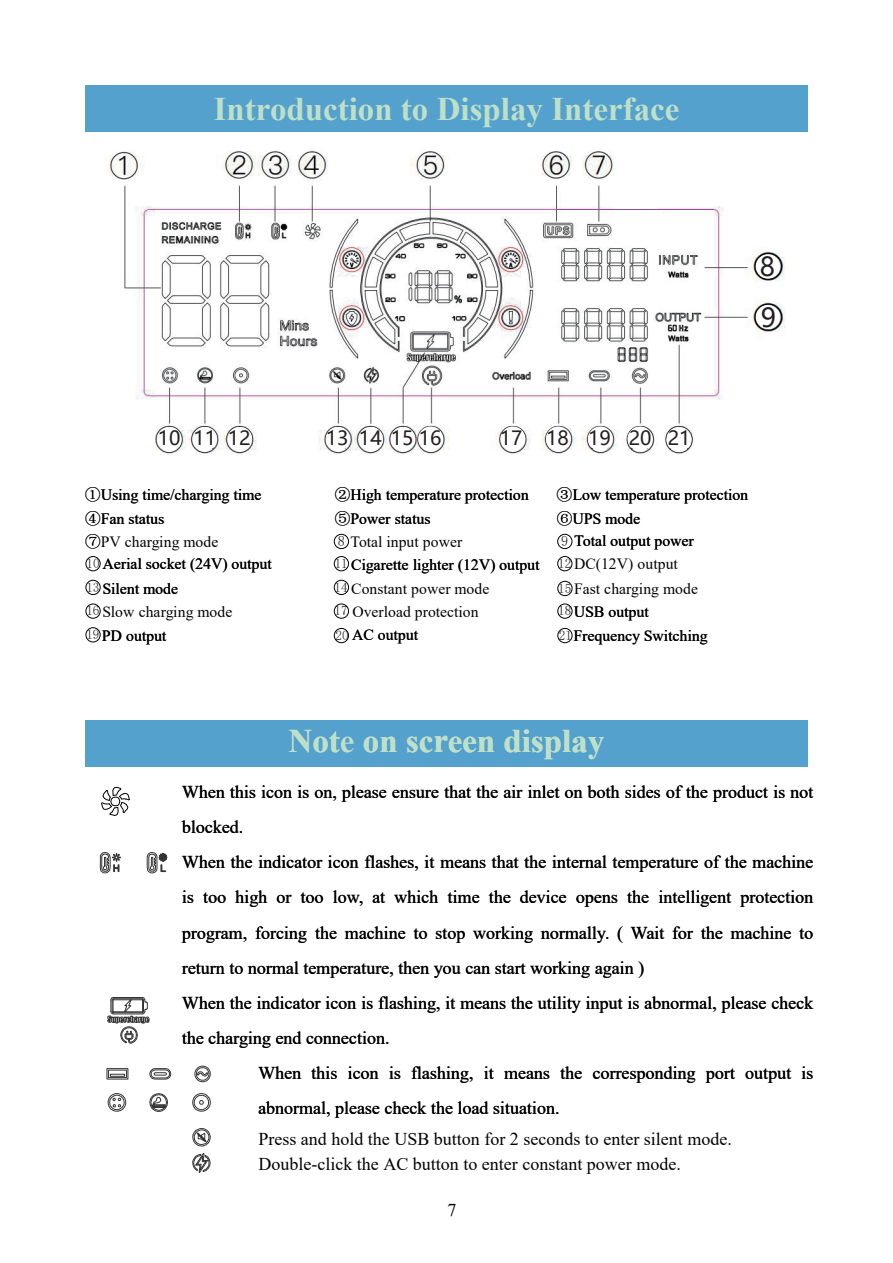
<style>
.page{position:relative;width:893px;height:1263px;background:#fff}
.page>*{position:absolute;margin:0;border:0;box-sizing:border-box;transform-origin:0 0}
.t1{font:700 33px "Times New Roman";color:#bfe0c8}
.t2{font:25.95px/50.4px "Microsoft Ya Hei UI";color:#231f20}
.t3{font:19.35px "Microsoft Ya Hei UI";color:#231f20}
.t4{font:18px/25px "Times New Roman";color:#030303}
.t5{font:15.6px "Times New Roman";letter-spacing:.005em;color:#030303}
.t6{font:13.2px/24.9px "Sim Sun";color:#231f20}
.s1{font-family:"Sim Sun"}
.s2{font-family:"Sim Sun";font-size:14.25px;color:#231f20}
</style>
<div class="page">
<div style="left:85px;top:720px;width:723px;height:47px;background:#55a1ce"></div>
<div style="left:85px;top:85px;width:723px;height:47px;background:#55a1ce"></div>
<img style="left:108px;top:150px;width:678px;height:305px">
<div style="left:615px;top:146px;width:42px;height:63px;background:#fff"></div>
<div style="left:617px;top:210px;width:40px;height:32px;background:#fff"></div>
<hr style="left:557px;top:209px;width:157px;height:1px;background:#904c9d">
<div style="left:756px;top:255px;width:24px;height:23px;background:#fff;border-radius:50%"></div>
<div style="left:756px;top:305px;width:24px;height:24px;background:#fff;border-radius:50%"></div>
<div style="left:157px;top:427px;width:24px;height:24px;background:#fff;border-radius:50%"></div>
<div style="left:193px;top:427px;width:24px;height:24px;background:#fff;border-radius:50%"></div>
<div style="left:228px;top:427px;width:24px;height:24px;background:#fff;border-radius:50%"></div>
<div style="left:326px;top:427px;width:24px;height:24px;background:#fff;border-radius:50%"></div>
<div style="left:359px;top:427px;width:24px;height:24px;background:#fff;border-radius:50%"></div>
<div style="left:391px;top:427px;width:24px;height:24px;background:#fff;border-radius:50%"></div>
<div style="left:418px;top:426px;width:25px;height:25px;background:#fff;border-radius:50%"></div>
<div style="left:501px;top:426px;width:24px;height:25px;background:#fff;border-radius:50%"></div>
<div style="left:546px;top:426px;width:25px;height:25px;background:#fff;border-radius:50%"></div>
<div style="left:588px;top:426px;width:25px;height:25px;background:#fff;border-radius:50%"></div>
<div style="left:628px;top:426px;width:24px;height:25px;background:#fff;border-radius:50%"></div>
<div style="left:667px;top:427px;width:24px;height:25px;background:#fff;border-radius:50%"></div>
<div style="left:611px;top:286px;width:47px;height:20px;background:#fff"></div>
<div style="left:334px;top:534px;width:15px;height:15px;border:1px solid #030303;border-radius:50%"></div>
<div style="left:557px;top:534px;width:15px;height:15px;border:1px solid #030303;border-radius:50%"></div>
<div style="left:86px;top:556px;width:14px;height:15px;border:1px solid #030303;border-radius:50%"></div>
<div style="left:334px;top:556px;width:15px;height:15px;border:1px solid #030303;border-radius:50%"></div>
<div style="left:557px;top:556px;width:15px;height:15px;border:1px solid #030303;border-radius:50%"></div>
<div style="left:558px;top:581px;width:14px;height:15px;border:1px solid #030303;border-radius:50%"></div>
<div style="left:558px;top:604px;width:14px;height:14px;border:1px solid #030303;border-radius:50%"></div>
<div style="left:558px;top:628px;width:14px;height:15px;border:1px solid #030303;border-radius:50%"></div>
<div style="left:334px;top:628px;width:15px;height:15px;border:1px solid #030303;border-radius:50%"></div>
<div style="left:334px;top:604px;width:15px;height:14px;border:1px solid #030303;border-radius:50%"></div>
<div style="left:86px;top:604px;width:14px;height:14px;border:1px solid #030303;border-radius:50%"></div>
<div style="left:86px;top:580px;width:14px;height:15px;border:1px solid #030303;border-radius:50%"></div>
<div style="left:86px;top:627px;width:14px;height:15px;border:1px solid #030303;border-radius:50%"></div>
<div style="left:334px;top:580px;width:15px;height:15px;border:1px solid #030303;border-radius:50%"></div>
<svg style="left:101px;top:786px;width:29px;height:30px"></svg>
<svg style="left:99px;top:852px;width:22px;height:22px"></svg>
<svg style="left:146px;top:852px;width:22px;height:22px"></svg>
<svg style="left:107px;top:997px;width:42px;height:47px"></svg>
<svg style="left:108px;top:1093px;width:18px;height:18px"></svg>
<svg style="left:149px;top:1093px;width:19px;height:19px"></svg>
<svg style="left:192px;top:1093px;width:19px;height:18px"></svg>
<svg style="left:194px;top:1066px;width:17px;height:16px"></svg>
<svg style="left:149px;top:1068px;width:22px;height:11px"></svg>
<div style="left:107px;top:1068px;width:21px;height:11px;border:1px solid #343434"></div>
<div style="left:108px;top:1070px;width:19px;height:8px;border:1px solid #343434"></div>
<svg style="left:110px;top:1074px;width:15px;height:2px"></svg>
<svg style="left:192px;top:1128px;width:19px;height:18px"></svg>
<svg style="left:192px;top:1153px;width:19px;height:20px"></svg>
<h1 class="t1" style="left:214px;top:85px;width:467px">Introduction to Display Interface</h1>
<h2 class="t2" style="left:760px;top:241px;width:18px">8<br>9</h2>
<p class="t3" style="left:158px;top:425px;width:94px">10 11 12</p>
<p class="t3" style="left:326px;top:425px;width:117px">13 14 15 16</p>
<p class="t3" style="left:500px;top:425px;width:192px">17 18 19 20 21</p>
<p class="t5" style="left:85px;top:484px;width:178px"><span class="s1">①</span>Using time/charging time</p>
<p class="t5" style="left:335px;top:484px;width:195px"><span class="s1">②</span>High temperature protection</p>
<p class="t5" style="left:557px;top:484px;width:193px"><span class="s1">③</span>Low temperature protection</p>
<p class="t5" style="left:85px;top:507px;width:81px"><span class="s1">④</span>Fan status</p>
<p class="t5" style="left:335px;top:507px;width:97px"><span class="s1">⑤</span>Power status</p>
<p class="t5" style="left:557px;top:507px;width:85px"><span class="s1">⑥</span>UPS mode</p>
<p class="t5" style="left:85px;top:531px;width:135px"><span class="s1">⑦</span>PV charging mode</p>
<p class="t5" style="left:561px;top:530px;width:134px"><span class="s2">9</span> Total output power</p>
<p class="t5" style="left:103px;top:553px;width:171px">Aerial socket (24V) output</p>
<p class="t5" style="left:351px;top:553px;width:190px">Cigarette lighter (12V) output</p>
<p class="t5" style="left:574px;top:552px;width:105px">DC(12V) output</p>
<p class="t5" style="left:103px;top:578px;width:77px">Silent mode</p>
<p class="t5" style="left:351px;top:578px;width:140px">Constant power mode</p>
<p class="t5" style="left:102px;top:600px;width:132px">Slow charging mode</p>
<p class="t5" style="left:352px;top:600px;width:128px">Overload protection</p>
<p class="t5" style="left:574px;top:600px;width:76px">USB output</p>
<p class="t5" style="left:102px;top:625px;width:66px">PD output</p>
<p class="t5" style="left:352px;top:624px;width:68px">AC output</p>
<p class="t5" style="left:574px;top:625px;width:136px">Frequency Switching</p>
<p class="t5" style="left:338px;top:531px;width:126px"><span class="s2">8</span> Total input power</p>
<p class="t6" style="left:87px;top:551px;width:15px">10</p>
<p class="t6" style="left:335px;top:551px;width:15px">11</p>
<p class="t6" style="left:558px;top:551px;width:15px">12<br>15</p>
<p class="t6" style="left:558px;top:598px;width:15px">18</p>
<p class="t6" style="left:335px;top:623px;width:15px">20</p>
<p class="t6" style="left:559px;top:622px;width:15px">21</p>
<p class="t6" style="left:86px;top:574px;width:15px">13</p>
<p class="t6" style="left:334px;top:574px;width:15px">14</p>
<p class="t6" style="left:86px;top:599px;width:15px;line-height:23.7px">16<br>19</p>
<p class="t5" style="left:574px;top:578px;width:125px">Fast charging mode</p>
<p class="t6" style="left:334px;top:598px;width:15px">17</p>
<h1 class="t1" style="left:289px;top:718px;width:317px">Not on screen display</h1>
<p class="t4" style="left:182px;top:779px;width:633px">When this icon is on, please ensure that the air inlet on both sides of the product is not</p>
<p class="t4" style="left:182px;top:814px;width:63px">blocked.</p>
<p class="t4" style="left:182px;top:849px;width:633px">When the indicator icon flashes, it means that the internal temperature of the machine</p>
<p class="t4" style="left:182px;top:884px;width:633px">is too high or too low, at which time the device opens the intelligent protection</p>
<p class="t4" style="left:182px;top:919px;width:633px">program, forcing the machine to stop working normally. ( Wait for the machine to</p>
<p class="t4" style="left:182px;top:954px;width:464px">return to normal temperature, then you can start working again )</p>
<p class="t4" style="left:182px;top:990px;width:633px">When the indicator icon is flashing, it means the utility input is abnormal, please check</p>
<p class="t4" style="left:182px;top:1025px;width:209px">the charging end connection.</p>
<p class="t4" style="left:258px;top:1060px;width:557px">When this icon is flashing, it means the corresponding port output is</p>
<p class="t4" style="left:258px;top:1095px;width:303px">abnormal, please check the load situation.</p>
<p class="t4" style="left:258px;top:1125px;width:475px">Press and hold the USB button for 2 seconds to enter silent mode.<br>Double-click the AC button to enter constant power mode.</p>
<h1 class="t1" style="left:340px;top:718px;width:16px">e</h1>
<p class="t4" style="left:448px;top:1197px;width:10px">7</p>
</div>
